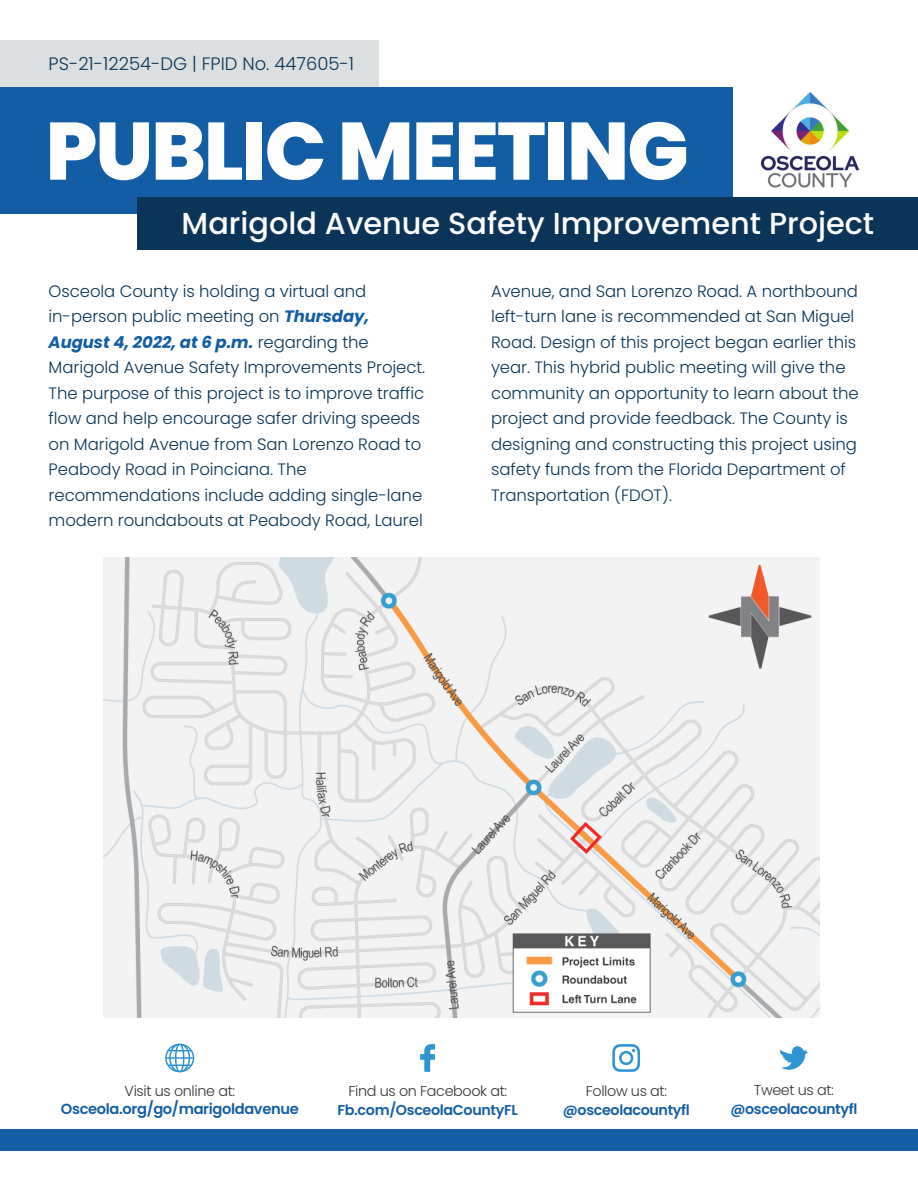
<style>
.page{position:relative;width:918px;height:1188px;background:#fff}
.page>*{position:absolute;margin:0;border:0;box-sizing:border-box;transform-origin:0 0}
.t1{font:800 81.3px "Poppins";letter-spacing:-.025em;color:#fdfdfe}
.t2{font:500 30.3px "Poppins";color:#fdfdfe}
.t3{font:300 18px "Poppins";color:#0a3558}
.t4{font:300 16.5px/25.5px "Poppins";letter-spacing:-.005em;color:#0a3558}
.t5{font:600 14.7px "Poppins";letter-spacing:-.025em;color:#125ea5}
.t6{font:300 14.4px "Poppins";letter-spacing:-.025em;color:#373434}
.t7{font:600 14.4px "Poppins";letter-spacing:-.025em;color:#135fa6}
.s1{font-weight:700;font-style:italic;color:#125ea5}
</style>
<div class="page">
<img style="left:760px;top:91px;width:100px;height:97px">
<div style="left:0;top:87px;width:733px;height:127px;background:#125da4"></div>
<div style="left:137px;top:197px;width:781px;height:53px;background:#0a3558"></div>
<div style="left:0;top:1129px;width:918px;height:22px;background:#125da4"></div>
<div style="left:0;top:40px;width:379px;height:47px;background:#dcdfdf"></div>
<img style="left:103px;top:558px;width:716px;height:460px">
<svg style="left:165px;top:1044px;width:29px;height:28px"></svg>
<svg style="left:420px;top:1044px;width:15px;height:28px"></svg>
<svg style="left:612px;top:1044px;width:28px;height:28px"></svg>
<svg style="left:780px;top:1046px;width:28px;height:24px"></svg>
<p class="t3" style="left:49px;top:53px;width:307px">PS-21-12254-DG | FPID No. 447605-1</p>
<h1 class="t1" style="left:46px;top:104px;width:645px">PUBLIC MEETING</h1>
<h1 class="t2" style="left:182px;top:206px;width:694px">Marigold Avenue Safety Improvement Project</h1>
<p class="t4" style="left:49px;top:278px;width:378px">Osceola County is holding a virtual and in-person public meeting on <span class="s1">Thursday, August 4, 2022, at 6 p.m.</span> regarding the Marigold Avenue Safety Improvements Project.<br>The purpose of this project is to improve traffic flow and help encourage safer driving speeds on Marigold Avenue from San Lorenzo Road to Peabody Road in Poinciana. The recommendations include adding single-lane modern roundabouts at Peabody Road, Laurel</p>
<p class="t4" style="left:491px;top:278px;width:369px">Avenue, and San Lorenzo Road. A northbound left-turn lane is recommended at San Miguel Road. Design of this project began earlier this year. This hybrid public meeting will give the community an opportunity to learn about the project and provide feedback. The County is designing and constructing this project using safety funds from the Florida Department of Transportation (FDOT).</p>
<p class="t6" style="left:125px;top:1083px;width:112px">Visit us online at:</p>
<p class="t6" style="left:349px;top:1082px;width:160px">Find us on Facebook at:</p>
<p class="t6" style="left:586px;top:1083px;width:83px">Follow us at:</p>
<p class="t6" style="left:754px;top:1082px;width:81px">Tweet us at:</p>
<p class="t5" style="left:61px;top:1100px;width:239px">Osceola.org/go/marigoldavenue</p>
<p class="t7" style="left:338px;top:1101px;width:182px">Fb.com/OsceolaCountyFL</p>
<p class="t7" style="left:563px;top:1102px;width:129px">@osceolacountyfl</p>
<p class="t7" style="left:730px;top:1101px;width:129px">@osceolacountyfl</p>
</div>
